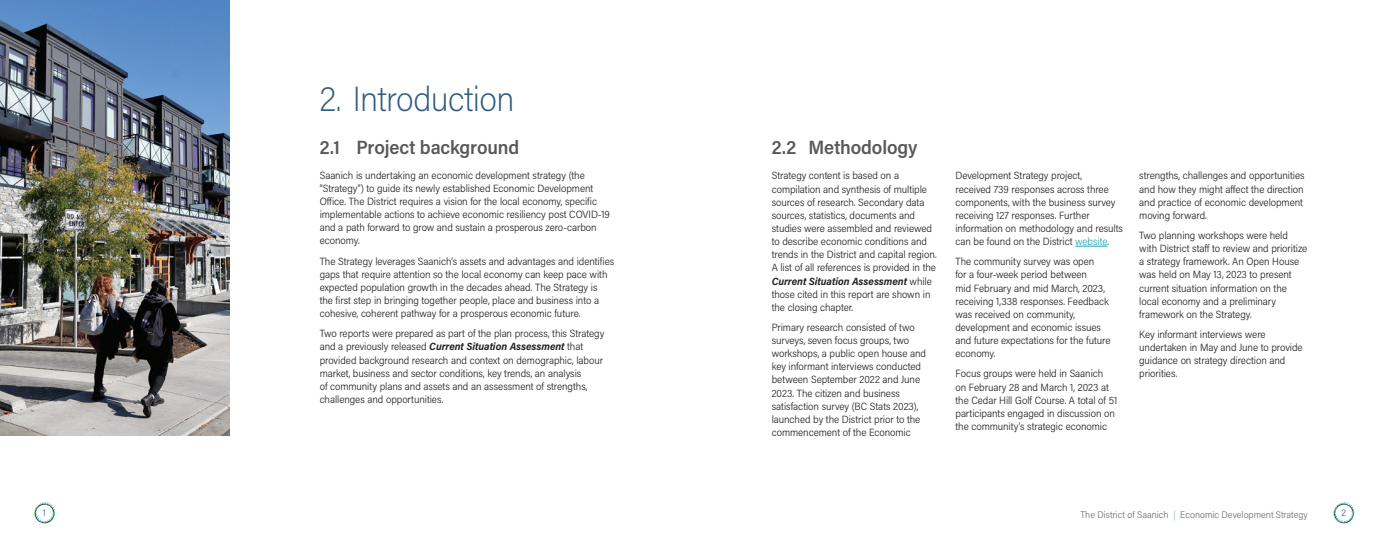
<style>
.page{position:relative;width:1386px;height:536px;background:#fff}
.page>*{position:absolute;margin:0;border:0;box-sizing:border-box;transform-origin:0 0}
.t1{font:200 35px "Acumin Pro Semi Cond";letter-spacing:-.015em;color:#305e80}
.t2{font:600 19.25px "Acumin Pro Semi Cond";letter-spacing:-.005em;color:#57585a}
.Paragraph{font:300 10.5px/13.1px "Acumin Pro Semi Cond";letter-spacing:-.005em;color:#231f20}
.t3{font:300 9.62px "Acumin Pro Semi Cond";color:#6c6d70}
.t4{font:300 9.62px "Acumin Pro Semi Cond";color:#305e80}
.s1{font-weight:700;font-style:italic}
.s2{color:#24a1b7}
.s3{color:#64c6c3}
</style>
<div class="page">
<svg style="left:1333px;top:502px;width:21px;height:21px"></svg>
<svg style="left:34px;top:502px;width:21px;height:21px"></svg>
<img style="left:0;top:0;width:230px;height:435px">
<hr style="left:1075px;top:246px;width:33px;height:1px;background:#24a1b7">
<p class="t1" style="left:320px;top:75px;width:196px">2. Introduction</p>
<p class="t2" style="left:320px;top:133px;width:201px">2.1 Project background</p>
<p class="Paragraph" style="left:320px;top:168px;width:292px">Saanich is undertaking an economic development strategy (the “Strategy”) to guide its newly established Economic Development Office. The District requires a vision for the local economy, specific implementable actions to achieve economic resiliency post COVID-19 and a path forward to grow and sustain a prosperous zero-carbon economy.</p>
<p class="Paragraph" style="left:320px;top:254px;width:296px">The Strategy leverages Saanich’s assets and advantages and identifies gaps that require attention so the local economy can keep pace with expected population growth in the decades ahead. The Strategy is<br>the first step in bringing together people, place and business into a cohesive, coherent pathway for a prosperous economic future.</p>
<p class="Paragraph" style="left:320px;top:326px;width:286px">Two reports were prepared as part of the plan process, this Strategy and a previously released <span class="s1">Current Situation Assessment</span> that provided background research and context on demographic, labour market, business and sector conditions, key trends, an analysis<br>of community plans and assets and an assessment of strengths, challenges and opportunities.</p>
<p class="t2" style="left:772px;top:134px;width:147px">2.2 Methodology</p>
<p class="Paragraph" style="left:772px;top:169px;width:166px">Strategy content is based on a compilation and synthesis of multiple sources of research. Secondary data sources, statistics, documents and studies were assembled and reviewed to describe economic conditions and trends in the District and capital region.<br>A list of all references is provided in the <span class="s1">Current Situation Assessment</span> while those cited in this report are shown in the closing chapter.</p>
<p class="Paragraph" style="left:772px;top:320px;width:156px">Primary research consisted of two surveys, seven focus groups, two workshops, a public open house and key informant interviews conducted between September 2022 and June 2023. The citizen and business satisfaction survey (BC Stats 2023), launched by the District prior to the commencement of the Economic</p>
<p class="Paragraph" style="left:956px;top:169px;width:169px">Development Strategy project,<br>received 739 responses across three components, with the business survey receiving 127 responses. Further information on methodology and results can be found on the District <span class="s2">website</span>.</p>
<p class="Paragraph" style="left:956px;top:254px;width:157px">The community survey was open<br>for a four-week period between<br>mid February and mid March, 2023, receiving 1,338 responses. Feedback was received on community, development and economic issues and future expectations for the future economy.</p>
<p class="Paragraph" style="left:956px;top:366px;width:163px">Focus groups were held in Saanich<br>on February 28 and March 1, 2023 at the Cedar Hill Golf Course. A total of 51 participants engaged in discussion on the community’s strategic economic</p>
<p class="Paragraph" style="left:1139px;top:169px;width:167px">strengths, challenges and opportunities and how they might affect the direction and practice of economic development moving forward.</p>
<p class="Paragraph" style="left:1139px;top:228px;width:170px">Two planning workshops were held with District staff to review and prioritize a strategy framework. An Open House was held on May 13, 2023 to present current situation information on the local economy and a preliminary framework on the Strategy.</p>
<p class="Paragraph" style="left:1139px;top:327px;width:165px">Key informant interviews were undertaken in May and June to provide guidance on strategy direction and priorities.</p>
<p class="t4" style="left:43px;top:506px;width:4px">1</p>
<p class="t3" style="left:1081px;top:507px;width:229px">The District of Saanich <span class="s3">|</span> Economic Development Strategy</p>
<p class="t4" style="left:1341px;top:506px;width:6px">2</p>
</div>
